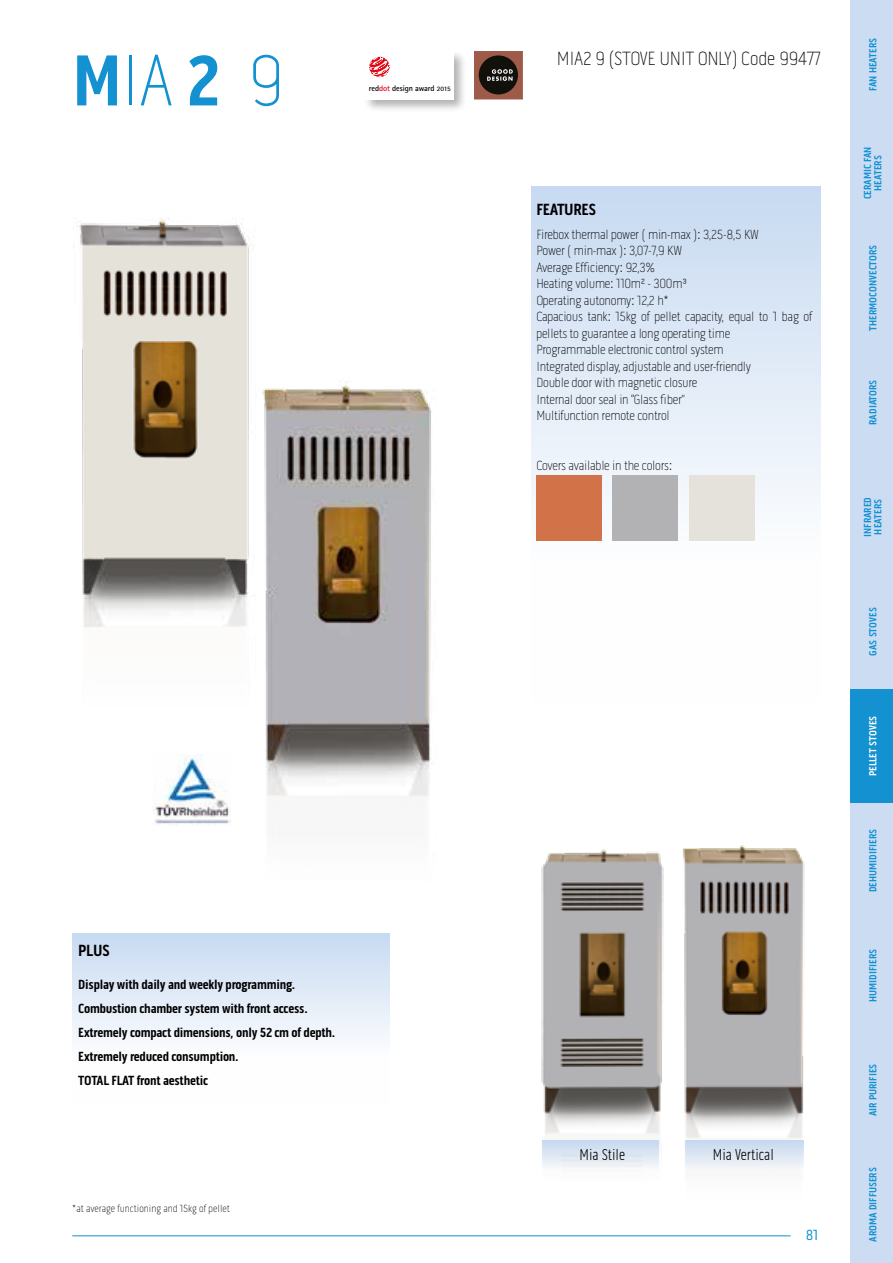
<style>
.page{position:relative;width:893px;height:1263px;background:#fff}
.page>*{position:absolute;margin:0;border:0;box-sizing:border-box;transform-origin:0 0}
.t1{font:100 73.5px "Pill Gothic 300 mg";color:#1391d1}
.t2{font:100 19.5px "Pill Gothic 300 mg";letter-spacing:-.02em;color:#000}
.t3{font:700 16.5px "Pill Gothic 300 mg";letter-spacing:-.02em;color:#000}
.t4{font:300 15.9px "Pill Gothic 300 mg";color:#000;scale:.9 1}
.t5{font:15px "Pill Gothic 300 mg";color:#1391d1}
.t6{font:100 13.5px/16.5px "Pill Gothic 300 mg";letter-spacing:-.02em;color:#000}
.t7{font:700 13.5px/24px "Pill Gothic 300 mg";letter-spacing:-.02em;color:#000}
.t8{font:700 10.5px/10.5px "Pill Gothic 300 mg";color:#1391d1;text-align:center}
.t9{font:100 10.5px "Pill Gothic 300 mg";color:#000}
.t10{font:700 10.5px "Pill Gothic 300 mg";color:#fff}
.t11{font:700 8.25px "Rotis Sans Serif";letter-spacing:-.005em;color:#000}
.s1{font-weight:700}
.s2{color:#e30613}
.s3{font-size:6.75px}
</style>
<div class="page">
<hr style="left:72px;top:1235px;width:719px;height:1px;background:#1391d1">
<div style="left:851px;top:116px;width:42px;height:114px;background:#ccddf3"></div>
<div style="left:851px;top:0;width:42px;height:116px;background:#ccddf3"></div>
<div style="left:851px;top:230px;width:42px;height:115px;background:#ccddf3"></div>
<div style="left:851px;top:345px;width:42px;height:115px;background:#ccddf3"></div>
<div style="left:851px;top:460px;width:42px;height:114px;background:#ccddf3"></div>
<div style="left:851px;top:574px;width:42px;height:115px;background:#ccddf3"></div>
<div style="left:851px;top:689px;width:42px;height:114px;background:#1391d1"></div>
<div style="left:851px;top:803px;width:42px;height:115px;background:#ccddf3"></div>
<div style="left:851px;top:918px;width:42px;height:115px;background:#ccddf3"></div>
<div style="left:851px;top:1033px;width:42px;height:114px;background:#ccddf3"></div>
<div style="left:851px;top:1147px;width:42px;height:115px;background:#ccddf3"></div>
<div style="left:850px;top:1252px;width:43px;height:11px;background:#ccddf3"></div>
<div style="left:363px;top:50px;width:104px;height:63px;background:#000;opacity:.3"></div>
<div style="left:365px;top:51px;width:89px;height:48px;background:#fff"></div>
<svg style="left:369px;top:57px;width:21px;height:20px"></svg>
<div style="left:474px;top:51px;width:48px;height:48px;background:#9f5b49"></div>
<div style="left:479px;top:55px;width:39px;height:39px;background:#12100b;border-radius:50%"></div>
<svg style="left:487px;top:69px;width:26px;height:12px"></svg>
<img style="left:154px;top:754px;width:77px;height:72px">
<img style="left:79px;top:218px;width:172px;height:410px">
<img style="left:242px;top:378px;width:189px;height:418px">
<div style="left:531px;top:186px;width:290px;height:516px;background:linear-gradient(to bottom,#cadcf2,#fff)"></div>
<div style="left:536px;top:475px;width:66px;height:66px;background:#d27249"></div>
<div style="left:613px;top:475px;width:65px;height:66px;background:#b2b2b5"></div>
<div style="left:689px;top:475px;width:66px;height:66px;background:#e5e2db"></div>
<div style="left:72px;top:933px;width:318px;height:172px;background:linear-gradient(to bottom,#cbdcf2,#fff)"></div>
<img style="left:541px;top:849px;width:123px;height:317px">
<img style="left:683px;top:845px;width:122px;height:294px">
<div style="left:685px;top:1140px;width:119px;height:40px;background:linear-gradient(to bottom,#c7d9ef,#fffdf9)"></div>
<div style="left:543px;top:1140px;width:116px;height:40px;background:linear-gradient(to bottom,#c6d8ee,#fffffc)"></div>
<h1 class="t1" style="left:72px;top:38px;width:213px"><span class="s1">M</span>IA <span class="s1">2</span> 9</h1>
<h2 class="t2" style="left:557px;top:48px;width:265px">MIA2 9 (STOVE UNIT ONLY) Code 99477</h2>
<p class="t11" style="left:369px;top:83px;width:84px">red<span class="s2">dot</span> design award <span class="s3">2015</span></p>
<p class="t3" style="left:536px;top:199px;width:61px">FEATURES</p>
<p class="t6" style="left:536px;top:226px;width:277px">Firebox thermal power ( min-max ): 3,25-8,5 KW<br>Power ( min-max ): 3,07-7,9 KW<br>Average Efficiency: 92,3%<br>Heating volume: 110m² - 300m³<br>Operating autonomy: 12,2 h*<br>Capacious tank: 15kg of pellet capacity, equal to 1 bag of pellets to guarantee a long operating time<br>Programmable electronic control system<br>Integrated display, adjustable and user-friendly<br>Double door with magnetic closure<br>Internal door seal in “Glass fiber”<br>Multifunction remote control</p>
<p class="t3" style="left:78px;top:941px;width:33px">PLUS</p>
<p class="t7" style="left:78px;top:973px;width:259px">Display with daily and weekly programming.<br>Combustion chamber system with front access.<br>Extremely compact dimensions, only 52 cm of depth.<br>Extremely reduced consumption.<br>TOTAL FLAT front aesthetic</p>
<p class="t9" style="left:72px;top:1202px;width:159px">*at average functioning and 15kg of pellet</p>
<p class="t6" style="left:536px;top:457px;width:137px">Covers available in the colors:</p>
<p class="t4" style="left:579px;top:1146px;width:52px">Mia Stile</p>
<p class="t4" style="left:713px;top:1146px;width:69px">Mia Vertical</p>
<p class="t5" style="left:806px;top:1226px;width:14px">81</p>
<p class="t8" style="left:868px;top:91px;width:55px;rotate:-90deg">FAN HEATERS</p>
<p class="t8" style="left:862px;top:199px;width:54px;rotate:-90deg">CERAMIC FAN<br>HEATERS</p>
<p class="t8" style="left:868px;top:330px;width:87px;rotate:-90deg">THERMOCONVECTORS</p>
<p class="t8" style="left:868px;top:425px;width:47px;rotate:-90deg">RADIATORS</p>
<p class="t8" style="left:862px;top:537px;width:41px;text-align:left;rotate:-90deg">INFRARED<br>HEATERS</p>
<p class="t8" style="left:868px;top:656px;width:50px;rotate:-90deg">GAS STOVES</p>
<p class="t10" style="left:866px;top:776px;width:62px;rotate:-90deg">PELLET STOVES</p>
<p class="t8" style="left:868px;top:892px;width:65px;rotate:-90deg">DEHUMIDIFIERS</p>
<p class="t8" style="left:868px;top:1002px;width:55px;rotate:-90deg">HUMIDIFIERS</p>
<p class="t8" style="left:868px;top:1116px;width:54px;rotate:-90deg">AIR PURIFIES</p>
<p class="t8" style="left:868px;top:1242px;width:76px;rotate:-90deg">AROMA DIFFUSERS</p>
</div>
